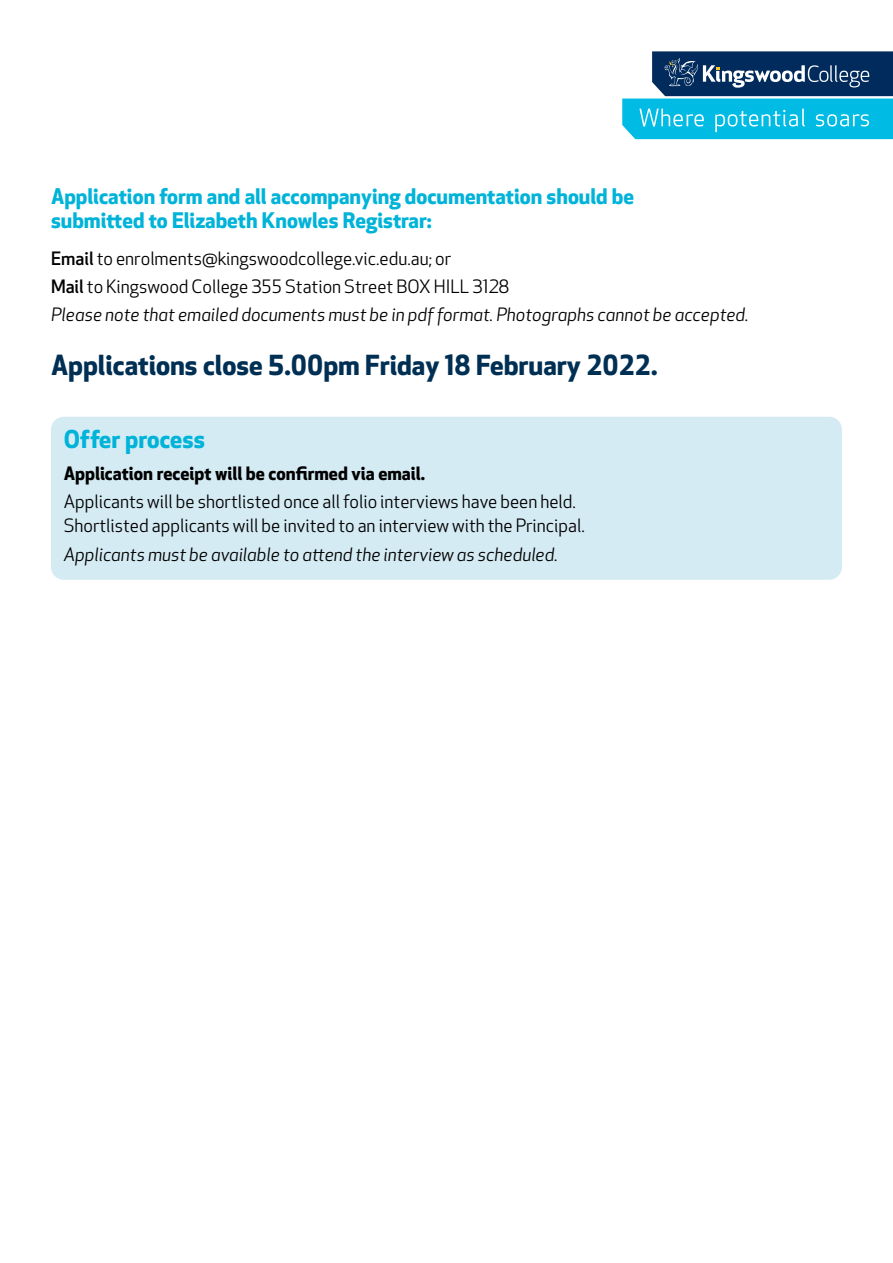
<style>
.page{position:relative;width:893px;height:1263px;background:#fff}
.page>*{position:absolute;margin:0;border:0;box-sizing:border-box;transform-origin:0 0}
.t1{font:700 27px "Apex New";color:#002f54}
.t2{font:700 24px "Apex New";color:#00b3d9}
.t3{font:700 21px/24px "Apex New";color:#00b3d9}
.t4{font:18px/28.2px "Apex New";color:#000}
.t5{font:italic 18px "Apex New";color:#000}
.t6{font:700 18px "Apex New";color:#000}
.s1{font-weight:500}
.s2{font-style:italic}
</style>
<div class="page">
<svg style="left:622px;top:51px;width:271px;height:88px;background:#2f8fb3"></svg>
<div style="left:51px;top:417px;width:791px;height:163px;background:#d5ebf4;border-radius:13px"></div>
<p class="t3" style="left:51px;top:183px;width:585px">Application form and all accompanying documentation should be submitted to Elizabeth Knowles Registrar:</p>
<p class="t4" style="left:51px;top:244px;width:699px"><span class="s1">Email</span> to enrolments@kingswoodcollege.vic.edu.au; or<br><span class="s1">Mail</span> to Kingswood College 355 Station Street BOX HILL 3128<br><span class="s2">Please note that emailed documents must be in pdf format. Photographs cannot be accepted.</span></p>
<h1 class="t1" style="left:51px;top:345px;width:608px">Applications close 5.00pm Friday 18 February 2022.</h1>
<h2 class="t2" style="left:64px;top:421px;width:143px">Offer process</h2>
<p class="t6" style="left:64px;top:460px;width:363px">Application receipt will be confirmed via email.</p>
<p class="t4" style="left:64px;top:490px;width:522px;line-height:24px">Applicants will be shortlisted once all folio interviews have been held.<br>Shortlisted applicants will be invited to an interview with the Principal.</p>
<p class="t5" style="left:64px;top:543px;width:496px">Applicants must be available to attend the interview as scheduled.</p>
</div>
